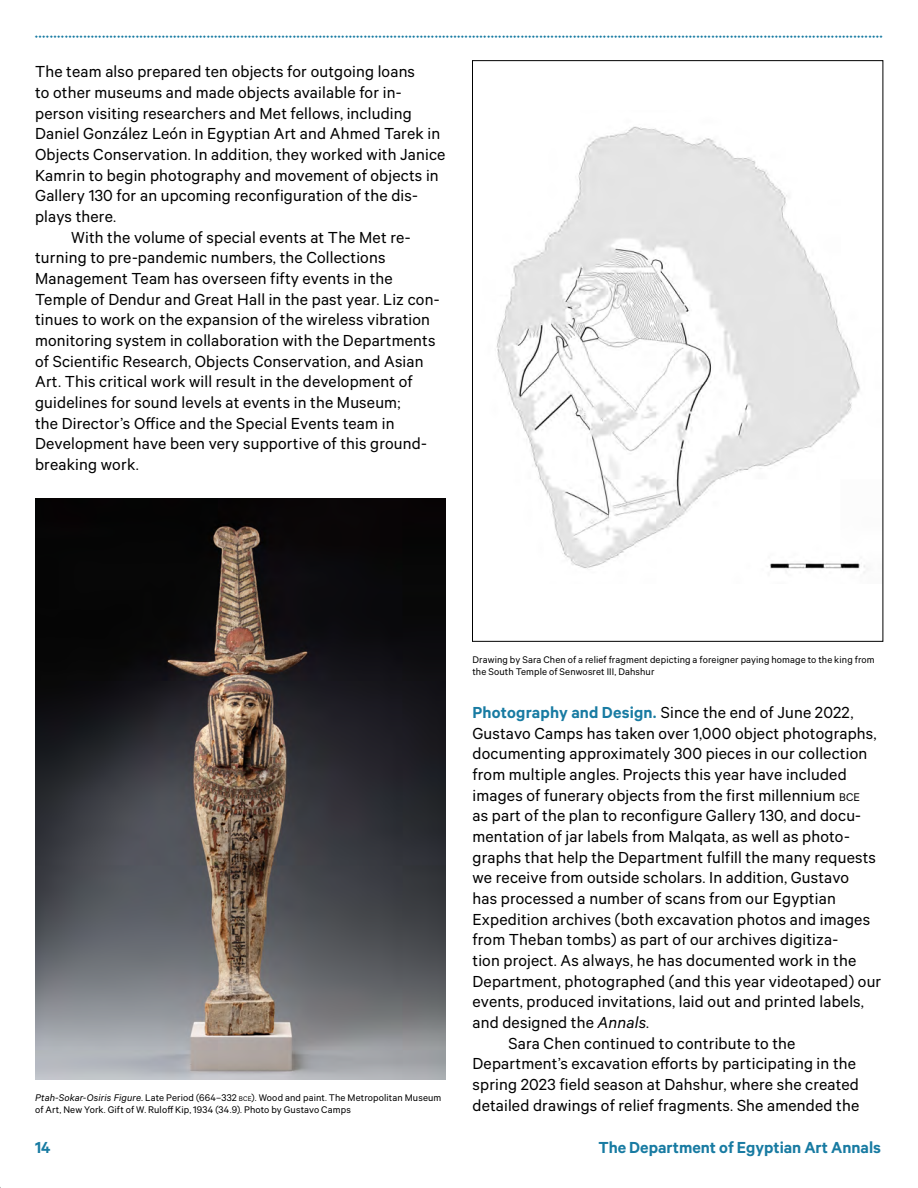
<style>
.page{position:relative;width:918px;height:1188px;background:#fff}
.page>*{position:absolute;margin:0;border:0;box-sizing:border-box;transform-origin:0 0}
.t1{font:18px "The Met Sans";letter-spacing:.01em;color:#000}
.t2{font:600 18px "The Met Sans";color:#187ba2}
.t3{font:10.8px/12px "The Met Sans";letter-spacing:.01em;color:#000}
.s1{font-style:italic}
.s2{font-size:7.65px}
.s3{font-weight:600;color:#187ba2}
.s4{font-size:12.6px}
</style>
<div class="page">
<img style="left:496px;top:126px;width:369px;height:447px">
<img style="left:35px;top:499px;width:411px;height:581px">
<p class="t1" style="left:35px;top:61px;width:382px">The team also prepared ten objects for outgoing loans</p>
<p class="t1" style="left:35px;top:82px;width:368px">to other museums and made objects available for in-</p>
<p class="t1" style="left:35px;top:103px;width:378px">person visiting researchers and Met fellows, including</p>
<p class="t1" style="left:35px;top:123px;width:407px">Daniel González León in Egyptian Art and Ahmed Tarek in</p>
<p class="t1" style="left:35px;top:144px;width:412px">Objects Conservation. In addition, they worked with Janice</p>
<p class="t1" style="left:35px;top:165px;width:405px">Kamrin to begin photography and movement of objects in</p>
<p class="t1" style="left:35px;top:185px;width:384px">Gallery 130 for an upcoming reconfiguration of the dis-</p>
<p class="t1" style="left:35px;top:206px;width:83px">plays there.</p>
<p class="t1" style="left:71px;top:227px;width:341px">With the volume of special events at The Met re-</p>
<p class="t1" style="left:35px;top:247px;width:352px">turning to pre-pandemic numbers, the Collections</p>
<p class="t1" style="left:35px;top:268px;width:359px">Management Team has overseen fifty events in the</p>
<p class="t1" style="left:35px;top:289px;width:406px">Temple of Dendur and Great Hall in the past year. Liz con-</p>
<p class="t1" style="left:35px;top:309px;width:396px">tinues to work on the expansion of the wireless vibration</p>
<p class="t1" style="left:35px;top:330px;width:402px">monitoring system in collaboration with the Departments</p>
<p class="t1" style="left:35px;top:351px;width:390px">of Scientific Research, Objects Conservation, and Asian</p>
<p class="t1" style="left:35px;top:371px;width:379px">Art. This critical work will result in the development of</p>
<p class="t1" style="left:35px;top:392px;width:367px">guidelines for sound levels at events in the Museum;</p>
<p class="t1" style="left:35px;top:413px;width:361px">the Director’s Office and the Special Events team in</p>
<p class="t1" style="left:35px;top:433px;width:393px">Development have been very supportive of this ground-</p>
<p class="t1" style="left:35px;top:454px;width:105px">breaking work.</p>
<p class="t3" style="left:35px;top:1092px;width:408px"><span class="s1">Ptah-Sokar-Osiris Figure.</span> Late Period (664–332 <span class="s2">BCE</span>). Wood and paint. The Metropolitan Museum of Art, New York. Gift of W. Ruloff Kip, 1934 (34.9). Photo by Gustavo Camps</p>
<p class="t3" style="left:473px;top:654px;width:404px">Drawing by Sara Chen of a relief fragment depicting a foreigner paying homage to the king from the South Temple of Senwosret III, Dahshur</p>
<p class="t1" style="left:472px;top:702px;width:382px"><span class="s3">Photography and Design.</span> Since the end of June 2022,</p>
<p class="t1" style="left:472px;top:723px;width:406px">Gustavo Camps has taken over 1,000 object photographs,</p>
<p class="t1" style="left:472px;top:743px;width:396px">documenting approximately 300 pieces in our collection</p>
<p class="t1" style="left:472px;top:764px;width:376px">from multiple angles. Projects this year have included</p>
<p class="t1" style="left:472px;top:785px;width:389px">images of funerary objects from the first millennium <span class="s4">BCE</span></p>
<p class="t1" style="left:472px;top:805px;width:390px">as part of the plan to reconfigure Gallery 130, and docu-</p>
<p class="t1" style="left:472px;top:826px;width:379px">mentation of jar labels from Malqata, as well as photo-</p>
<p class="t1" style="left:472px;top:847px;width:405px">graphs that help the Department fulfill the many requests</p>
<p class="t1" style="left:472px;top:867px;width:378px">we receive from outside scholars. In addition, Gustavo</p>
<p class="t1" style="left:472px;top:888px;width:365px">has processed a number of scans from our Egyptian</p>
<p class="t1" style="left:472px;top:909px;width:399px">Expedition archives (both excavation photos and images</p>
<p class="t1" style="left:472px;top:929px;width:367px">from Theban tombs) as part of our archives digitiza-</p>
<p class="t1" style="left:472px;top:950px;width:385px">tion project. As always, he has documented work in the</p>
<p class="t1" style="left:472px;top:971px;width:410px">Department, photographed (and this year videotaped) our</p>
<p class="t1" style="left:472px;top:991px;width:393px">events, produced invitations, laid out and printed labels,</p>
<p class="t1" style="left:472px;top:1012px;width:178px">and designed the <span class="s1">Annals.</span></p>
<p class="t1" style="left:508px;top:1033px;width:289px">Sara Chen continued to contribute to the</p>
<p class="t1" style="left:472px;top:1053px;width:385px">Department’s excavation efforts by participating in the</p>
<p class="t1" style="left:472px;top:1074px;width:388px">spring 2023 field season at Dahshur, where she created</p>
<p class="t1" style="left:472px;top:1095px;width:388px">detailed drawings of relief fragments. She amended the</p>
<p class="t2" style="left:35px;top:1137px;width:17px">14</p>
<p class="t2" style="left:598px;top:1137px;width:284px">The Department of Egyptian Art Annals</p>
</div>
